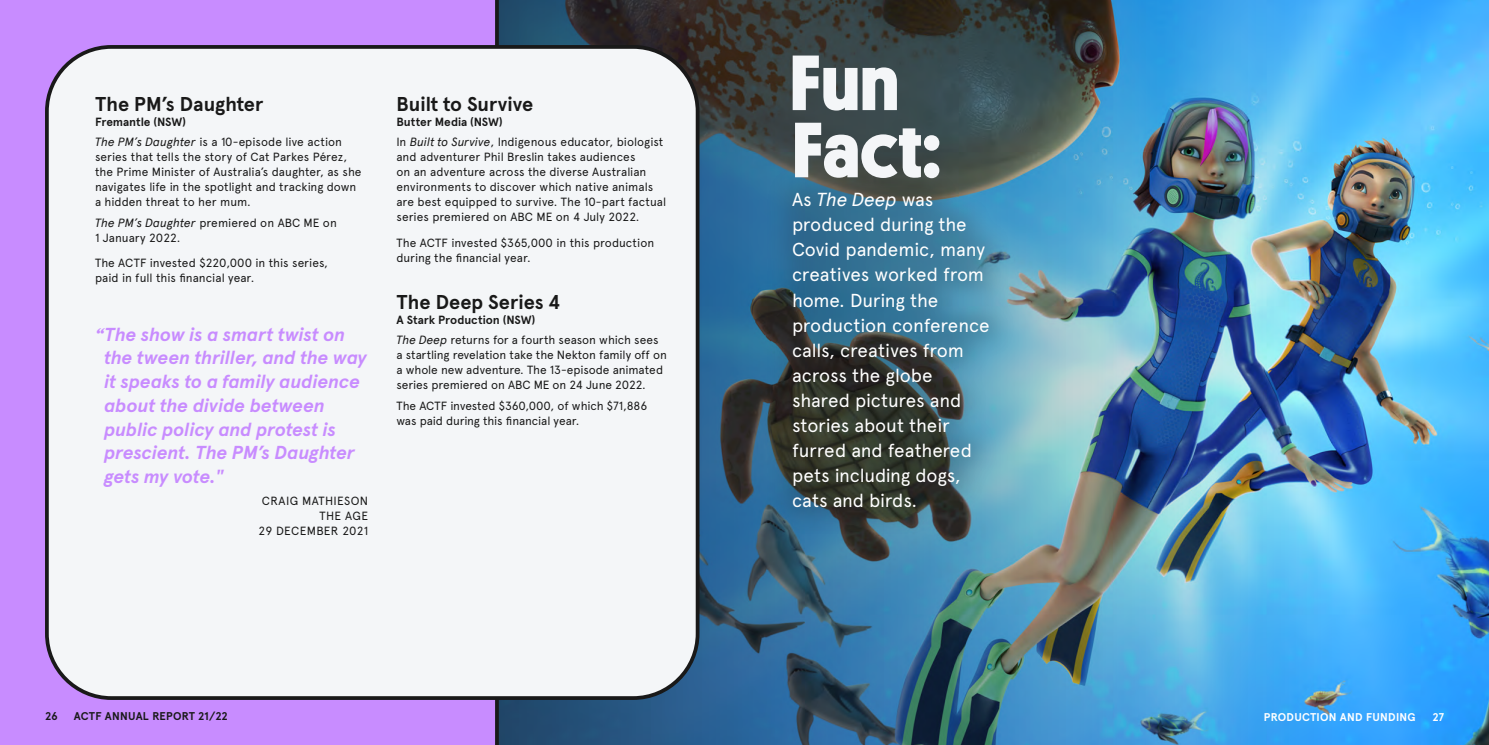
<style>
.page{position:relative;width:1489px;height:745px;background:#fff}
.page>*{position:absolute;margin:0;border:0;box-sizing:border-box;transform-origin:0 0}
._2017_Program_Detail{font:700 78.75px/67.1px "Platform";color:#f4f6f8}
.Headings{font:700 20px "Apercu Pro";color:#191919}
.Quote_-_Main_section{font:18.75px/25px "Apercu";letter-spacing:-.01em;color:#fff}
.Quote_-_Purple{font:italic 700 18.75px/23.8px "Apercu Pro";letter-spacing:-.005em;color:#c88cff}
.Body_Copy{font:11.88px/15px "Apercu";color:#191919}
.Headings-2{font:11.88px/15px "Apercu";letter-spacing:-.005em;color:#191919}
.Headings-3{font:700 11.88px "Apercu";letter-spacing:-.005em;color:#191919}
.Quote_-_Main_section-2{font:11.88px/15px "Apercu";letter-spacing:.025em;color:#191919;text-align:right}
.BTS_Contents_Sub{font:700 11.25px "Apercu Pro";letter-spacing:.015em;color:#191919}
.BTS_Contents_Sub-2{font:700 11.25px "Apercu Pro";letter-spacing:.025em;color:#fff}
.body{font:700 11.25px "Apercu Pro";color:#fff}
.s1{font-family:"Apercu Pro";font-style:italic}
</style>
<div class="page">
<img style="left:1426px;top:0;width:62px;height:744px">
<img style="left:499px;top:0;width:927px;height:744px">
<div style="left:0;top:0;width:499px;height:744px;background:#c88cff"></div>
<div style="left:47px;top:47px;width:650px;height:650px;background:#f4f6f8;border-radius:64px"></div>
<div style="left:45px;top:45px;width:654px;height:654px;border:4px solid #191919;border-radius:64px"></div>
<div style="left:763px;top:163px;width:254px;height:373px;background:#231f20;opacity:.22"></div>
<p class="Headings" style="left:95px;top:88px;width:170px">The PM’s Daughter</p>
<p class="Headings-3" style="left:95px;top:114px;width:92px">Fremantle (NSW)</p>
<p class="Headings-2" style="left:95px;top:134px;width:268px"><span class="s1">The PM’s Daughter</span> is a 10-episode live action series that tells the story of Cat Parkes Pérez, the Prime Minister of Australia’s daughter, as she navigates life in the spotlight and tracking down a hidden threat to her mum.</p>
<p class="Body_Copy" style="left:95px;top:215px;width:243px"><span class="s1">The PM’s Daughter</span> premiered on ABC ME on<br>1 January 2022.</p>
<p class="Body_Copy" style="left:95px;top:255px;width:234px">The ACTF invested $220,000 in this series, paid in full this financial year.</p>
<p class="Quote_-_Purple" style="left:104px;top:320px;width:264px;text-indent:-9px">“The show is a smart twist on the tween thriller, and the way it speaks to a family audience about the divide between public policy and protest is prescient. The PM’s Daughter gets my vote."</p>
<p class="Quote_-_Main_section-2" style="left:258px;top:493px;width:111px">CRAIG MATHIESON<br>THE AGE<br>29 DECEMBER 2021</p>
<p class="Headings" style="left:396px;top:88px;width:138px">Built to Survive</p>
<p class="Headings-3" style="left:396px;top:114px;width:108px">Butter Media (NSW)</p>
<p class="Body_Copy" style="left:396px;top:134px;width:271px">In <span class="s1">Built to Survive</span>, Indigenous educator, biologist and adventurer Phil Breslin takes audiences<br>on an adventure across the diverse Australian environments to discover which native animals are best equipped to survive. The 10-part factual series premiered on ABC ME on 4 July 2022.</p>
<p class="Body_Copy" style="left:396px;top:235px;width:259px">The ACTF invested $365,000 in this production during the financial year.</p>
<p class="Headings" style="left:396px;top:286px;width:165px">The Deep Series 4</p>
<p class="Headings-3" style="left:396px;top:312px;width:140px">A Stark Production (NSW)</p>
<p class="Headings-2" style="left:396px;top:332px;width:272px"><span class="s1">The Deep</span> returns for a fourth season which sees a startling revelation take the Nekton family off on a whole new adventure. The 13-episode animated series premiered on ABC ME on 24 June 2022.</p>
<p class="Body_Copy" style="left:396px;top:397px;width:252px">The ACTF invested $360,000, of which $71,886 was paid during this financial year.</p>
<p class="_2017_Program_Detail" style="left:789px;top:44px;width:152px">Fun<br>Fact:</p>
<p class="Quote_-_Main_section" style="left:792px;top:187px;width:199px">As <span class="s1">The Deep</span> was produced during the<br>Covid pandemic, many creatives worked from home. During the production conference calls, creatives from across the globe shared pictures and stories about their furred and feathered pets including dogs, cats and birds.</p>
<p class="BTS_Contents_Sub" style="left:46px;top:707px;width:14px">26</p>
<p class="BTS_Contents_Sub" style="left:74px;top:707px;width:155px">ACTF ANNUAL REPORT 21/22</p>
<p class="BTS_Contents_Sub-2" style="left:1263px;top:708px;width:153px">PRODUCTION AND FUNDING</p>
<p class="body" style="left:1432px;top:708px;width:13px">27</p>
</div>
